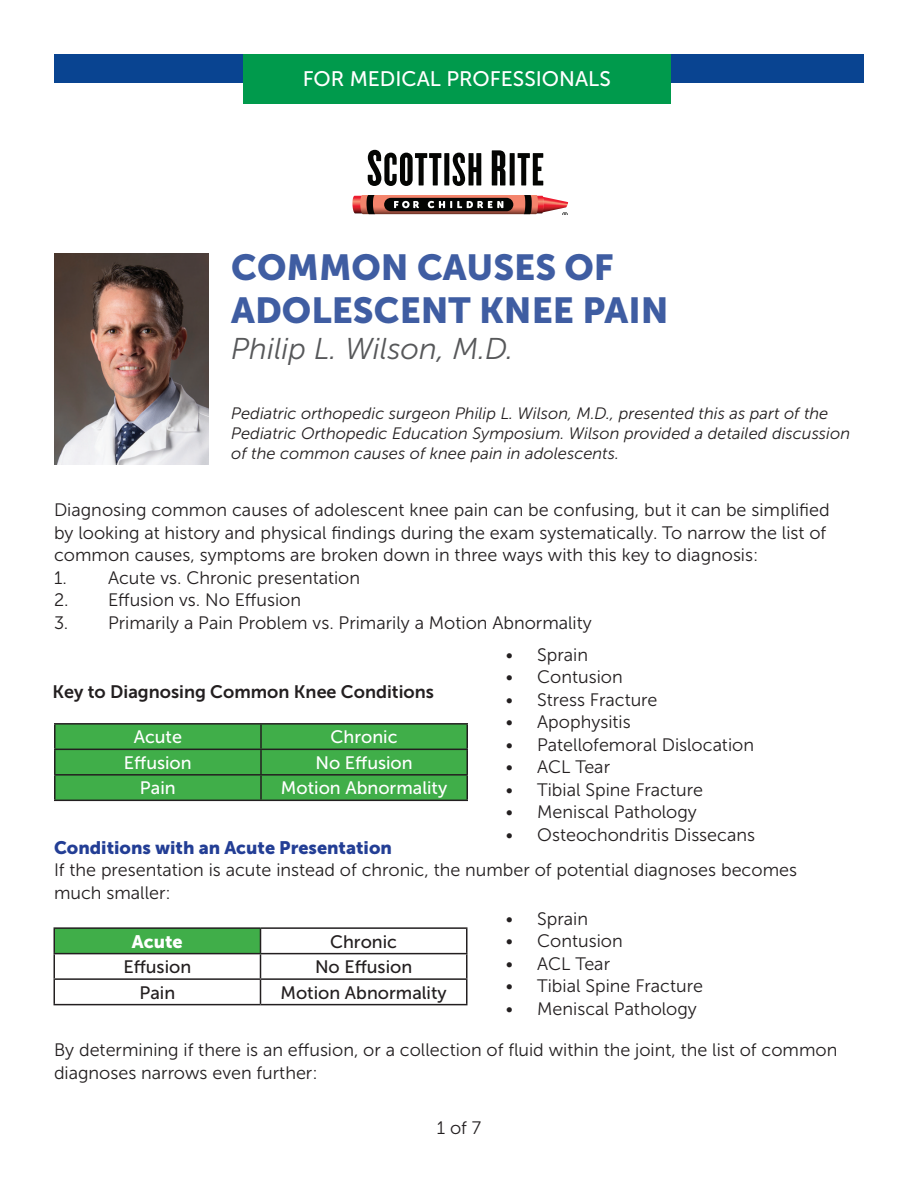
<style>
.page{position:relative;width:918px;height:1188px;background:#fff}
.page>*{position:absolute;margin:0;border:0;box-sizing:border-box;transform-origin:0 0}
.t1{font:36px/43.2px "Museo Sans 900";color:#3f5da2}
.t2{font:italic 30px "Museo Sans 300";color:#57585a}
.t3{font:21px "Museo Sans 500";color:#fff}
.t4{font:18px/22.5px "Museo Sans 300";color:#231f20}
.t5{font:18px "Museo Sans 500";color:#fff}
.t6{font:18px "Museo Sans 500";color:#231f20}
.t7{font:18px "Museo Sans 700";color:#231f20}
.t8{font:18px "Museo Sans 900";color:#233e95}
.t9{font:18px "Museo Sans 900";color:#fff}
.t10{font:italic 16.5px/19.8px "Museo Sans 300";color:#231f20}
</style>
<div class="page">
<div style="left:54px;top:54px;width:810px;height:29px;background:#094491"></div>
<div style="left:243px;top:54px;width:427px;height:50px;background:#009a4c"></div>
<svg style="left:368px;top:150px;width:73px;height:36px"></svg>
<div style="left:444px;top:153px;width:5px;height:32px;background:#040503"></div>
<svg style="left:453px;top:153px;width:28px;height:33px"></svg>
<svg style="left:492px;top:150px;width:13px;height:35px"></svg>
<div style="left:510px;top:153px;width:5px;height:32px;background:#040503"></div>
<svg style="left:518px;top:153px;width:25px;height:32px"></svg>
<svg style="left:352px;top:195px;width:216px;height:20px;background:#8a5851"></svg>
<img style="left:54px;top:253px;width:155px;height:212px">
<div style="left:54px;top:928px;width:207px;height:26px;background:#40ae49"></div>
<hr style="left:54px;top:927px;width:207px;height:2px;background:#231f20">
<hr style="left:261px;top:927px;width:207px;height:2px;background:#231f20">
<hr style="left:466px;top:929px;width:2px;height:24px;background:#231f20">
<hr style="left:54px;top:953px;width:207px;height:1px;background:#231f20">
<hr style="left:261px;top:953px;width:207px;height:1px;background:#231f20">
<hr style="left:466px;top:954px;width:2px;height:24px;background:#231f20">
<hr style="left:54px;top:978px;width:207px;height:2px;background:#231f20">
<svg style="left:54px;top:929px;width:1px;height:75px"></svg>
<hr style="left:261px;top:978px;width:207px;height:2px;background:#231f20">
<svg style="left:260px;top:929px;width:1px;height:75px"></svg>
<hr style="left:466px;top:980px;width:2px;height:24px;background:#231f20">
<hr style="left:54px;top:1004px;width:207px;height:1px;background:#231f20">
<hr style="left:261px;top:1004px;width:207px;height:1px;background:#231f20">
<div style="left:56px;top:725px;width:410px;height:75px;background:#40ae49"></div>
<hr style="left:54px;top:723px;width:207px;height:2px;background:#231f20">
<hr style="left:54px;top:725px;width:2px;height:24px;background:#231f20">
<hr style="left:261px;top:723px;width:207px;height:2px;background:#231f20">
<hr style="left:260px;top:725px;width:2px;height:24px;background:#231f20">
<hr style="left:466px;top:725px;width:2px;height:24px;background:#231f20">
<hr style="left:54px;top:749px;width:207px;height:1px;background:#231f20">
<hr style="left:54px;top:750px;width:2px;height:24px;background:#231f20">
<hr style="left:261px;top:749px;width:207px;height:1px;background:#231f20">
<hr style="left:260px;top:750px;width:2px;height:24px;background:#231f20">
<hr style="left:466px;top:750px;width:2px;height:24px;background:#231f20">
<hr style="left:54px;top:774px;width:207px;height:2px;background:#231f20">
<hr style="left:54px;top:776px;width:2px;height:24px;background:#231f20">
<hr style="left:261px;top:774px;width:207px;height:2px;background:#231f20">
<hr style="left:260px;top:776px;width:2px;height:24px;background:#231f20">
<hr style="left:466px;top:776px;width:2px;height:24px;background:#231f20">
<hr style="left:54px;top:800px;width:207px;height:1px;background:#231f20">
<hr style="left:261px;top:800px;width:207px;height:1px;background:#231f20">
<p class="t3" style="left:303px;top:68px;width:310px">FOR MEDICAL PROFESSIONALS</p>
<h1 class="t1" style="left:231px;top:246px;width:439px">COMMON CAUSES OF<br>ADOLESCENT KNEE PAIN</h1>
<h2 class="t2" style="left:231px;top:333px;width:284px">Philip L. Wilson, M.D.</h2>
<p class="t10" style="left:231px;top:404px;width:620px">Pediatric orthopedic surgeon Philip L. Wilson, M.D., presented this as part of the<br>Pediatric Orthopedic Education Symposium. Wilson provided a detailed discussion of the common causes of knee pain in adolescents.</p>
<p class="t4" style="left:54px;top:499px;width:777px">Diagnosing common causes of adolescent knee pain can be confusing, but it can be simplified by looking at history and physical findings during the exam systematically. To narrow the list of common causes, symptoms are broken down in three ways with this key to diagnosis:</p>
<p class="t4" style="left:54px;top:566px;width:308px">1. Acute vs. Chronic presentation</p>
<p class="t4" style="left:54px;top:589px;width:249px">2. Effusion vs. No Effusion</p>
<p class="t4" style="left:54px;top:611px;width:539px">3. Primarily a Pain Problem vs. Primarily a Motion Abnormality</p>
<p class="t4" style="left:506px;top:643px;width:84px">• Sprain</p>
<p class="t4" style="left:506px;top:666px;width:119px">• Contusion</p>
<p class="t4" style="left:506px;top:688px;width:153px">• Stress Fracture</p>
<p class="t4" style="left:506px;top:711px;width:126px">• Apophysitis</p>
<p class="t4" style="left:506px;top:733px;width:250px">• Patellofemoral Dislocation</p>
<p class="t4" style="left:506px;top:756px;width:106px">• ACL Tear</p>
<p class="t4" style="left:506px;top:778px;width:199px">• Tibial Spine Fracture</p>
<p class="t4" style="left:506px;top:801px;width:193px">• Meniscal Pathology</p>
<p class="t4" style="left:506px;top:823px;width:251px">• Osteochondritis Dissecans</p>
<p class="t7" style="left:53px;top:681px;width:383px">Key to Diagnosing Common Knee Conditions</p>
<p class="t5" style="left:134px;top:727px;width:50px">Acute</p>
<p class="t5" style="left:331px;top:727px;width:68px">Chronic</p>
<p class="t5" style="left:124px;top:753px;width:69px">Effusion</p>
<p class="t5" style="left:316px;top:753px;width:99px">No Effusion</p>
<p class="t5" style="left:140px;top:778px;width:37px">Pain</p>
<p class="t5" style="left:281px;top:778px;width:168px">Motion Abnormality</p>
<p class="t8" style="left:54px;top:837px;width:339px">Conditions with an Acute Presentation</p>
<p class="t4" style="left:54px;top:859px;width:745px">If the presentation is acute instead of chronic, the number of potential diagnoses becomes much smaller:</p>
<p class="t9" style="left:132px;top:931px;width:52px">Acute</p>
<p class="t6" style="left:330px;top:932px;width:68px">Chronic</p>
<p class="t6" style="left:123px;top:957px;width:69px">Effusion</p>
<p class="t6" style="left:315px;top:957px;width:99px">No Effusion</p>
<p class="t6" style="left:139px;top:983px;width:37px">Pain</p>
<p class="t6" style="left:280px;top:983px;width:168px">Motion Abnormality</p>
<p class="t4" style="left:506px;top:907px;width:84px">• Sprain</p>
<p class="t4" style="left:506px;top:930px;width:119px">• Contusion</p>
<p class="t4" style="left:506px;top:952px;width:106px">• ACL Tear</p>
<p class="t4" style="left:506px;top:975px;width:199px">• Tibial Spine Fracture</p>
<p class="t4" style="left:506px;top:997px;width:193px">• Meniscal Pathology</p>
<p class="t4" style="left:54px;top:1039px;width:785px">By determining if there is an effusion, or a collection of fluid within the joint, the list of common diagnoses narrows even further:</p>
<p class="t4" style="left:437px;top:1117px;width:46px">1 of 7</p>
</div>
